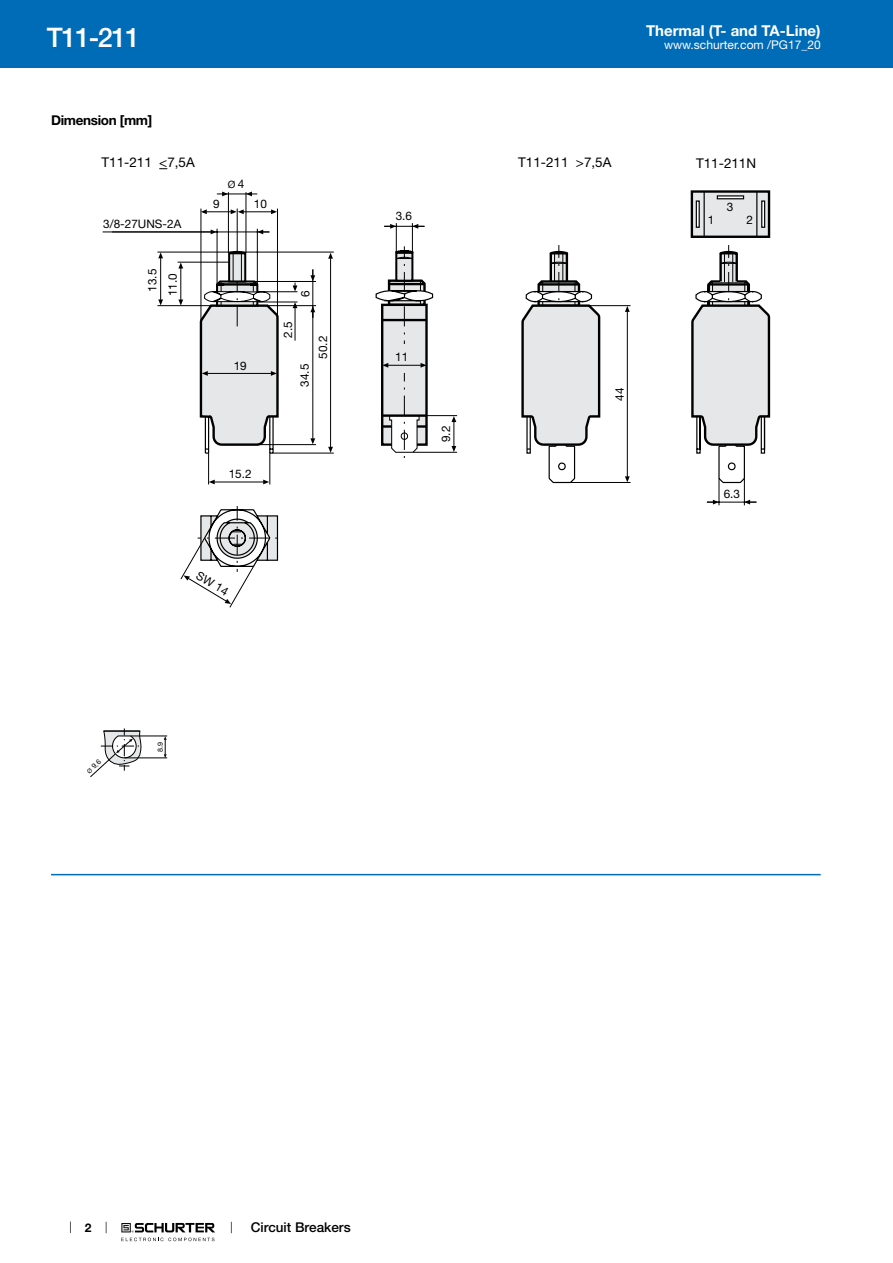
<style>
.page{position:relative;width:893px;height:1263px;background:#fff}
.page>*{position:absolute;margin:0;border:0;box-sizing:border-box;transform-origin:0 0}
.t1{font:500 27px "Helvetica Neue LT";letter-spacing:-.05em;color:#fff}
.t2{font:700 15px "Helvetica Neue LT";color:#fff}
.t3{font:13.5px "Helvetica Neue LT";color:#000}
.t4{font:500 13.5px "Helvetica Neue LT";color:#000}
.t5{font:700 13.5px "Helvetica Neue LT";letter-spacing:-.025em;color:#000}
.t6{font:12px "Helvetica Neue LT";color:#fff}
.t7{font:700 12px "Helvetica Neue LT";color:#000}
.t8{font:11.7px "Helvetica Neue LT";color:#000}
.t9{font:10.05px "Helvetica Neue LT";color:#000}
.t10{font:7.2px "Helvetica Neue LT";color:#000}
.s1{font-size:11.7px}
.s2{font-size:6.15px}
</style>
<div class="page">
<svg style="left:70px;top:1221px;width:1px;height:12px"></svg>
<svg style="left:121px;top:1223px;width:94px;height:18px"></svg>
<div style="left:0;top:0;width:893px;height:68px;background:#006bb6"></div>
<hr style="left:426px;top:415px;width:31px;height:1px;background:#000">
<svg style="left:451px;top:416px;width:5px;height:36px"></svg>
<hr style="left:413px;top:452px;width:44px;height:1px;background:#000">
<hr style="left:103px;top:232px;width:108px;height:1px;background:#000">
<div style="left:692px;top:192px;width:77px;height:45px;background:#e6e7e8"></div>
<div style="left:691px;top:190px;width:79px;height:48px;border:2px solid #000"></div>
<svg style="left:696px;top:200px;width:4px;height:28px"></svg>
<div style="left:761px;top:200px;width:4px;height:28px;border:1px solid #000"></div>
<div style="left:717px;top:195px;width:27px;height:4px;border:1px solid #000"></div>
<hr style="left:756px;top:192px;width:1px;height:45px;background:#000">
<hr style="left:704px;top:192px;width:1px;height:45px;background:#000">
<hr style="left:627px;top:311px;width:1px;height:166px;background:#000">
<svg style="left:625px;top:476px;width:5px;height:6px"></svg>
<svg style="left:625px;top:306px;width:5px;height:6px"></svg>
<hr style="left:570px;top:482px;width:60px;height:1px;background:#000">
<hr style="left:589px;top:305px;width:41px;height:1px;background:#000">
<hr style="left:246px;top:192px;width:1px;height:61px;background:#000">
<hr style="left:228px;top:192px;width:1px;height:61px;background:#000">
<svg style="left:217px;top:192px;width:40px;height:4px"></svg>
<svg style="left:180px;top:506px;width:99px;height:101px"></svg>
<svg style="left:691px;top:245px;width:80px;height:261px"></svg>
<svg style="left:521px;top:245px;width:89px;height:239px"></svg>
<svg style="left:157px;top:208px;width:277px;height:246px"></svg>
<svg style="left:90px;top:728px;width:77px;height:49px"></svg>
<hr style="left:104px;top:730px;width:36px;height:1px;background:#000">
<hr style="left:51px;top:874px;width:770px;height:1px;background:#006bb6">
<h1 class="t1" style="left:47px;top:21px;width:95px">T11-211</h1>
<p class="t2" style="left:646px;top:21px;width:176px">Thermal (T- and TA-Line)</p>
<p class="t6" style="left:664px;top:38px;width:158px">www.schurter.com /PG17_20</p>
<p class="t5" style="left:51px;top:112px;width:103px">Dimension [mm]</p>
<p class="t3" style="left:101px;top:154px;width:95px">T11-211 &lt;7,5A</p>
<p class="t3" style="left:518px;top:154px;width:95px">T11-211 &gt;7,5A</p>
<p class="t9" style="left:228px;top:179px;width:18px">Ø <span class="s1">4</span></p>
<p class="t8" style="left:103px;top:217px;width:79px">3/8-27UNS-2A</p>
<p class="t8" style="left:146px;top:292px;width:24px;rotate:-90deg">13.5</p>
<p class="t8" style="left:166px;top:296px;width:24px;rotate:-90deg">11.0</p>
<p class="t8" style="left:213px;top:197px;width:8px">9</p>
<p class="t8" style="left:254px;top:197px;width:15px">10</p>
<p class="t8" style="left:234px;top:358px;width:15px">19</p>
<p class="t8" style="left:298px;top:297px;width:8px;rotate:-90deg">6</p>
<p class="t8" style="left:281px;top:338px;width:18px;rotate:-90deg">2.5</p>
<p class="t8" style="left:298px;top:387px;width:24px;rotate:-90deg">34.5</p>
<p class="t8" style="left:316px;top:359px;width:24px;rotate:-90deg">50.2</p>
<p class="t8" style="left:229px;top:466px;width:24px">15.2</p>
<p class="t8" style="left:396px;top:209px;width:18px">3.6</p>
<p class="t8" style="left:395px;top:350px;width:15px">11</p>
<p class="t8" style="left:439px;top:442px;width:18px;rotate:-90deg">9.2</p>
<p class="t8" style="left:613px;top:401px;width:15px;rotate:-90deg">44</p>
<p class="t3" style="left:696px;top:155px;width:62px">T11-211N</p>
<p class="t8" style="left:727px;top:199px;width:8px">3</p>
<p class="t8" style="left:708px;top:212px;width:8px">1</p>
<p class="t8" style="left:746px;top:212px;width:8px">2</p>
<p class="t8" style="left:724px;top:487px;width:18px">6.3</p>
<p class="t8" style="left:201px;top:569px;width:36px;rotate:30deg">SW 14</p>
<p class="t10" style="left:85px;top:769px;width:18px;rotate:-43deg"><span class="s2">Ø</span> 9.6</p>
<p class="t10" style="left:156px;top:752px;width:11px;rotate:-90deg">8.9</p>
<p class="t7" style="left:85px;top:1220px;width:8px">2</p>
<p class="t4" style="left:251px;top:1219px;width:101px">Circuit Breakers</p>
</div>
